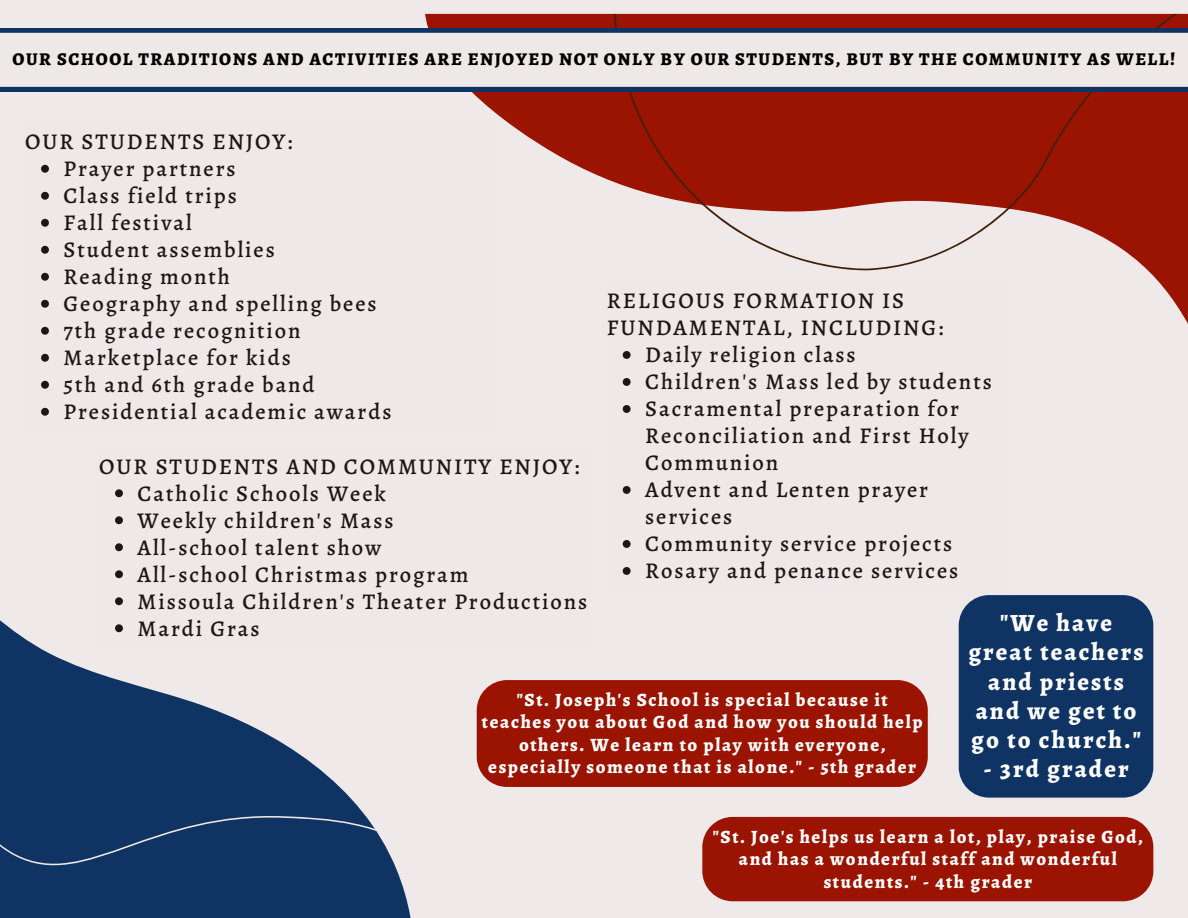
<style>
.page{position:relative;width:1188px;height:918px;background:#efe9e9}
.page>*{position:absolute;margin:0;border:0;box-sizing:border-box;transform-origin:0 0}
.t1{font:800 24.75px/29.2px "Alegreya";letter-spacing:.085em;color:#fff;text-align:center}
.t2{font:500 22.5px/27px "Alegreya";letter-spacing:.085em;color:#1e1711}
.t3{font:800 18.75px/22.5px "Alegreya";letter-spacing:.085em;color:#fff;text-align:center}
.t4{font:800 18px "Alegreya";letter-spacing:.085em;color:#000}
</style>
<div class="page">
<svg style="left:425px;top:14px;width:763px;height:310px"></svg>
<svg style="left:614px;top:14px;width:563px;height:256px;fill:#9b1401"></svg>
<svg style="left:0;top:620px;width:502px;height:298px;fill:#0f3362"></svg>
<svg style="left:0;top:28px;width:1188px;height:63px"></svg>
<div style="left:21px;top:120px;width:480px;height:316px;background:#eee8e8"></div>
<svg style="left:41px;top:165px;width:8px;height:8px"></svg>
<svg style="left:41px;top:192px;width:8px;height:8px"></svg>
<svg style="left:41px;top:219px;width:8px;height:8px"></svg>
<svg style="left:41px;top:246px;width:8px;height:8px"></svg>
<svg style="left:41px;top:273px;width:8px;height:8px"></svg>
<svg style="left:41px;top:300px;width:8px;height:8px"></svg>
<svg style="left:41px;top:327px;width:8px;height:8px"></svg>
<svg style="left:41px;top:354px;width:8px;height:8px"></svg>
<svg style="left:41px;top:381px;width:8px;height:8px"></svg>
<svg style="left:41px;top:408px;width:8px;height:8px"></svg>
<div style="left:95px;top:444px;width:499px;height:208px;background:#eee8e8"></div>
<svg style="left:115px;top:489px;width:8px;height:8px"></svg>
<svg style="left:115px;top:516px;width:8px;height:8px"></svg>
<svg style="left:115px;top:543px;width:8px;height:8px"></svg>
<svg style="left:115px;top:570px;width:8px;height:8px"></svg>
<svg style="left:115px;top:597px;width:8px;height:8px"></svg>
<svg style="left:115px;top:624px;width:8px;height:8px"></svg>
<div style="left:602px;top:279px;width:411px;height:316px;background:#eee8e8"></div>
<svg style="left:623px;top:351px;width:8px;height:8px"></svg>
<svg style="left:623px;top:378px;width:8px;height:8px"></svg>
<svg style="left:623px;top:405px;width:8px;height:8px"></svg>
<svg style="left:623px;top:486px;width:8px;height:8px"></svg>
<svg style="left:623px;top:540px;width:8px;height:8px"></svg>
<svg style="left:623px;top:567px;width:8px;height:8px"></svg>
<div style="left:477px;top:680px;width:451px;height:107px;background:#9b1401;border-radius:30px"></div>
<div style="left:702px;top:817px;width:451px;height:84px;background:#9b1401;border-radius:30px"></div>
<div style="left:959px;top:595px;width:194px;height:203px;background:#0f3362;border-radius:30px"></div>
<p class="t4" style="left:13px;top:47px;width:1164px">OUR SCHOOL TRADITIONS AND ACTIVITIES ARE ENJOYED NOT ONLY BY OUR STUDENTS, BUT BY THE COMMUNITY AS WELL!</p>
<p class="t2" style="left:25px;top:128px;width:269px">OUR STUDENTS ENJOY:</p>
<p class="t2" style="left:64px;top:155px;width:329px">Prayer partners<br>Class field trips<br>Fall festival<br>Student assemblies<br>Reading month<br>Geography and spelling bees<br>7th grade recognition<br>Marketplace for kids<br>5th and 6th grade band<br>Presidential academic awards</p>
<p class="t2" style="left:607px;top:287px;width:338px">RELIGOUS FORMATION IS<br>FUNDAMENTAL, INCLUDING:</p>
<p class="t2" style="left:645px;top:341px;width:348px">Daily religion class<br>Children's Mass led by students<br>Sacramental preparation for<br>Reconciliation and First Holy<br>Communion<br>Advent and Lenten prayer services<br>Community service projects<br>Rosary and penance services</p>
<p class="t2" style="left:99px;top:453px;width:482px">OUR STUDENTS AND COMMUNITY ENJOY:</p>
<p class="t2" style="left:138px;top:480px;width:451px">Catholic Schools Week<br>Weekly children's Mass<br>All-school talent show<br>All-school Christmas program<br>Missoula Children's Theater Productions<br>Mardi Gras</p>
<p class="t1" style="left:968px;top:608px;width:177px">"We have great teachers and priests and we get to go to church."</p>
<p class="t1" style="left:984px;top:754px;width:147px">- 3rd grader</p>
<p class="t3" style="left:482px;top:688px;width:442px">"St. Joseph's School is special because it teaches you about God and how you should help others. We learn to play with everyone, especially someone that is alone." - 5th grader</p>
<p class="t3" style="left:713px;top:825px;width:432px">"St. Joe's helps us learn a lot, play, praise God, and has a wonderful staff and wonderful students." - 4th grader</p>
</div>
